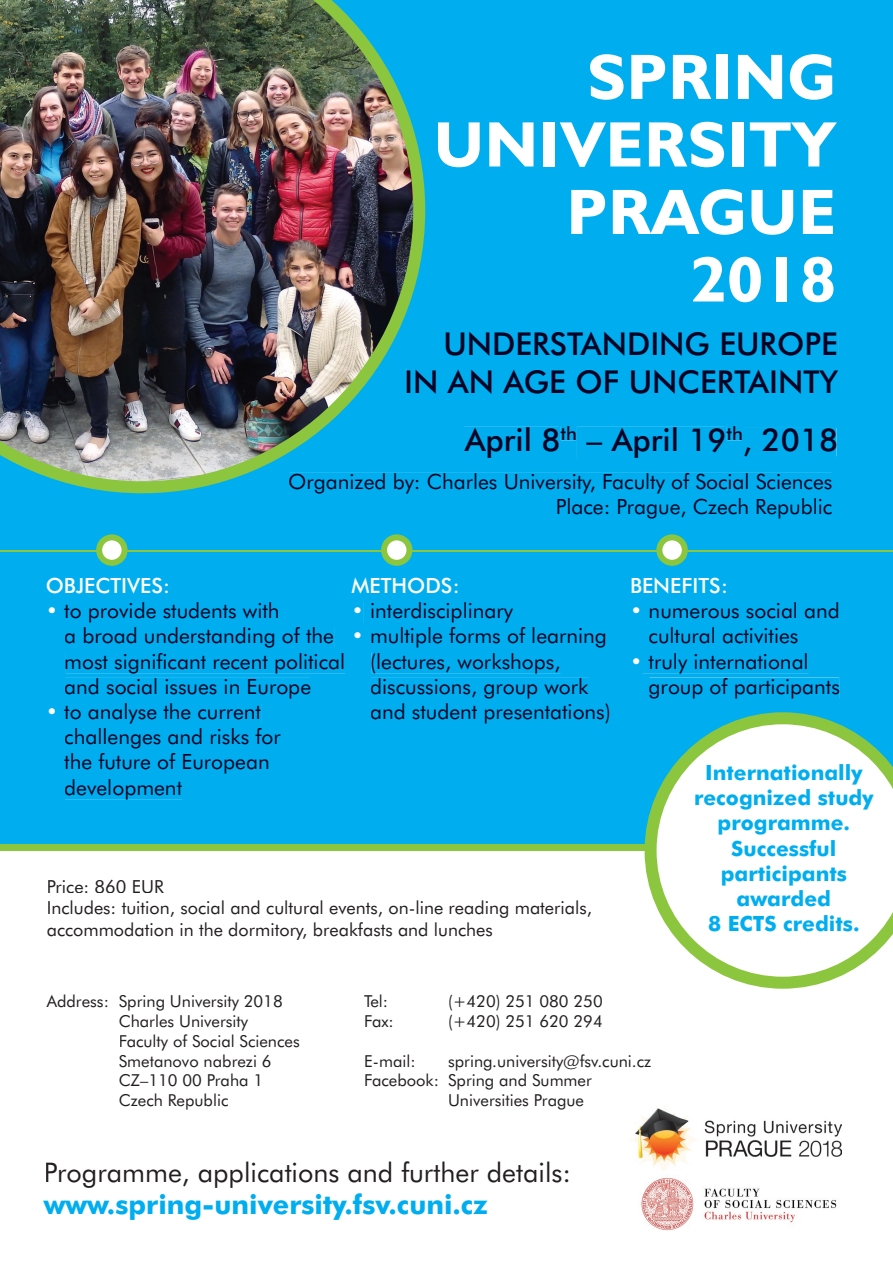
<style>
.page{position:relative;width:893px;height:1263px;background:#fff}
.page>*{position:absolute;margin:0;border:0;box-sizing:border-box;transform-origin:0 0}
.t1{font:700 64.5px/67.5px "Humanist 521 BT";letter-spacing:.02em;color:#fff;text-align:right}
.t2{font:500 31.5px/37.8px "Futura AT";color:#000424;text-align:right}
.t3{font:27px "Futura AT";color:#231f20}
.t4{font:700 27px "Futura AT";color:#00aeef}
.t5{font:21px/25.2px "Futura AT";color:#000424}
.t6{font:700 21px/25.2px "Futura AT";color:#00aeef;text-align:center}
.t7{font:500 21px "Futura AT";color:#fff}
.t8{font:18px/21.6px "Futura AT";color:#231f20}
.t9{font:16.5px/19.8px "Futura AT";color:#231f20}
.s1{color:#fff}
</style>
<div class="page">
<div style="left:0;top:0;width:893px;height:844px;background:#00aeef"></div>
<div style="left:58px;top:602px;width:222px;height:21px;background:#00aeef"></div>
<div style="left:65px;top:627px;width:269px;height:21px;background:#00aeef"></div>
<div style="left:66px;top:652px;width:279px;height:21px;background:#00aeef"></div>
<div style="left:65px;top:678px;width:245px;height:20px;background:#00aeef"></div>
<div style="left:58px;top:703px;width:203px;height:20px;background:#00aeef"></div>
<div style="left:65px;top:728px;width:216px;height:21px;background:#00aeef"></div>
<div style="left:64px;top:753px;width:206px;height:21px;background:#00aeef"></div>
<div style="left:65px;top:779px;width:117px;height:20px;background:#00aeef"></div>
<div style="left:642px;top:602px;width:198px;height:16px;background:#00aeef"></div>
<div style="left:649px;top:627px;width:149px;height:17px;background:#00aeef"></div>
<div style="left:642px;top:653px;width:167px;height:20px;background:#00aeef"></div>
<div style="left:650px;top:678px;width:189px;height:20px;background:#00aeef"></div>
<div style="left:289px;top:473px;width:543px;height:20px;background:#00aeef"></div>
<div style="left:558px;top:498px;width:274px;height:21px;background:#00aeef"></div>
<div style="left:364px;top:602px;width:149px;height:21px;background:#00aeef"></div>
<div style="left:364px;top:627px;width:243px;height:21px;background:#00aeef"></div>
<div style="left:372px;top:653px;width:189px;height:20px;background:#00aeef"></div>
<div style="left:371px;top:678px;width:218px;height:20px;background:#00aeef"></div>
<div style="left:371px;top:703px;width:238px;height:20px;background:#00aeef"></div>
<hr style="left:0;top:550px;width:893px;height:1px;background:#8bc63e">
<svg style="left:96px;top:534px;width:32px;height:32px"></svg>
<svg style="left:381px;top:534px;width:31px;height:32px"></svg>
<svg style="left:656px;top:534px;width:32px;height:32px"></svg>
<div style="left:0;top:844px;width:893px;height:6px;background:#8bc63e"></div>
<svg style="left:645px;top:712px;width:248px;height:277px"></svg>
<img style="left:632px;top:1106px;width:210px;height:65px">
<img style="left:641px;top:1178px;width:196px;height:53px">
<img style="left:0;top:0;width:425px;height:493px">
<div style="left:446px;top:331px;width:392px;height:25px;background:#00aeef"></div>
<div style="left:407px;top:369px;width:431px;height:24px;background:#00aeef"></div>
<div style="left:464px;top:427px;width:95px;height:31px;background:#00aeef"></div>
<div style="left:561px;top:426px;width:15px;height:14px;background:#00aeef"></div>
<div style="left:577px;top:427px;width:148px;height:31px;background:#00aeef"></div>
<div style="left:727px;top:426px;width:15px;height:14px;background:#00aeef"></div>
<div style="left:745px;top:428px;width:91px;height:28px;background:#00aeef"></div>
<h1 class="t1" style="left:434px;top:42px;width:403px">SPRING<br>UNIVERSITY<br>PRAGUE<br>2018</h1>
<h2 class="t2" style="left:404px;top:324px;width:435px">UNDERSTANDING EUROPE<br>IN AN AGE OF UNCERTAINTY</h2>
<h2 class="t2" style="left:465px;top:420px;width:375px">April 8<sup>th</sup> – April 19<sup>th</sup>, 2018</h2>
<p class="t5" style="left:288px;top:469px;width:546px;text-align:right">Organized by: Charles University, Faculty of Social Sciences<br>Place: Prague, Czech Republic</p>
<p class="t7" style="left:46px;top:573px;width:126px">OBJECTIVES:</p>
<p class="t5" style="left:64px;top:598px;width:282px;text-indent:-19px"><span class="s1">•</span> to provide students with<br>a broad understanding of the most significant recent political and social issues in Europe</p>
<p class="t5" style="left:64px;top:699px;width:218px;text-indent:-19px"><span class="s1">•</span> to analyse the current challenges and risks for the future of European development</p>
<p class="t7" style="left:351px;top:573px;width:110px">METHODS:</p>
<p class="t5" style="left:351px;top:598px;width:163px"><span class="s1">•</span> interdisciplinary</p>
<p class="t5" style="left:370px;top:623px;width:242px;text-indent:-19px"><span class="s1">•</span> multiple forms of learning (lectures, workshops, discussions, group work and student presentations)</p>
<p class="t8" style="left:47px;top:875px;width:547px">Price: 860 EUR<br>Includes: tuition, social and cultural events, on-line reading materials, accommodation in the dormitory, breakfasts and lunches</p>
<p class="t7" style="left:630px;top:573px;width:99px">BENEFITS:</p>
<p class="t5" style="left:649px;top:598px;width:193px;text-indent:-19px"><span class="s1">•</span> numerous social and cultural activities</p>
<p class="t5" style="left:649px;top:648px;width:193px;text-indent:-19px"><span class="s1">•</span> truly international group of participants</p>
<p class="t6" style="left:694px;top:760px;width:181px">Internationally recognized study programme.<br>Successful participants awarded<br>8 ECTS credits.</p>
<p class="t9" style="left:119px;top:991px;width:182px;text-indent:-72px">Address: Spring University 2018<br>Charles University<br>Faculty of Social Sciences<br>Smetanovo nabrezi 6<br>CZ–110 00 Praha 1<br>Czech Republic</p>
<p class="t9" style="left:364px;top:991px;width:26px">Tel:</p>
<p class="t9" style="left:448px;top:991px;width:156px">(+420) 251 080 250</p>
<p class="t9" style="left:364px;top:1011px;width:31px">Fax:</p>
<p class="t9" style="left:448px;top:1011px;width:156px">(+420) 251 620 294</p>
<p class="t9" style="left:364px;top:1051px;width:53px">E-mail:</p>
<p class="t9" style="left:448px;top:1051px;width:205px">spring.university@fsv.cuni.cz</p>
<p class="t9" style="left:364px;top:1070px;width:229px">Facebook: Spring and Summer</p>
<p class="t9" style="left:448px;top:1090px;width:137px">Universities Prague</p>
<p class="t3" style="left:44px;top:1155px;width:529px">Programme, applications and further details:</p>
<p class="t4" style="left:44px;top:1188px;width:446px">www.spring-university.fsv.cuni.cz</p>
</div>
